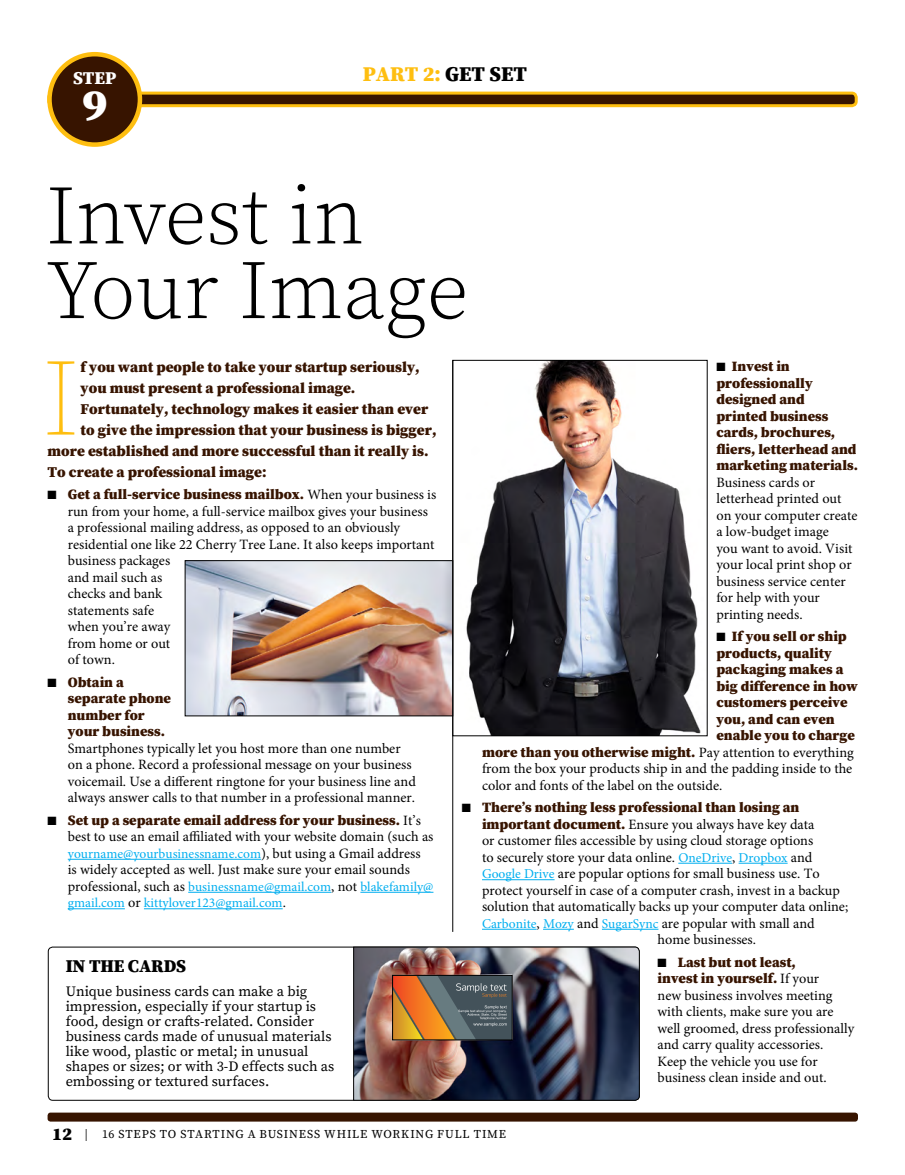
<style>
.page{position:relative;width:905px;height:1175px;background:#fff}
.page>*{position:absolute;margin:0;border:0;box-sizing:border-box;transform-origin:0 0}
.t1{font:200 108px "Source Serif Pro";color:#febe10}
.t2{font:300 82.95px/74.7px "Source Serif Pro";color:#000}
.t3{font:900 45px "Source Serif Pro";color:#fff}
.t4{font:900 21px "Source Serif Pro";color:#febe10}
.t5{font:900 18px "Source Serif Pro";letter-spacing:-.005em;color:#000}
.t6{font:900 18px "Source Serif Pro";color:#fff}
.t7{font:900 15px "Source Serif Pro";color:#371400}
.t8{font:14.25px/16.5px "Minion Pro";color:#000}
.t9{font:900 14.25px/16.5px "Source Serif Pro";color:#371400}
.t10{font:14.25px/15px "Source Serif Pro";color:#000}
.t11{font:13.5px/16.5px "Minion Pro";color:#00aeef}
.t12{font:12px "Source Serif Pro";letter-spacing:.07em;color:#000}
.t13{font:12px "Zapf Dingbats ITC";color:#000}
.s1{color:#000}
.s2{font-family:"Minion Pro";font-weight:400;color:#000}
.s3{font-size:14.25px;color:#000}
.s4{font-family:"Source Serif Pro";font-weight:900;color:#371400}
.s5{font-size:13.5px;color:#00aeef}
.s6{font-weight:900;font-size:18px}
</style>
<div class="page">
<hr style="left:68px;top:859px;width:193px;height:1px;background:#00aeef">
<hr style="left:188px;top:892px;width:143px;height:1px;background:#00aeef">
<hr style="left:360px;top:892px;width:73px;height:1px;background:#00aeef">
<hr style="left:68px;top:908px;width:57px;height:1px;background:#00aeef">
<hr style="left:144px;top:908px;width:139px;height:1px;background:#00aeef">
<hr style="left:678px;top:862px;width:54px;height:1px;background:#00aeef">
<hr style="left:738px;top:862px;width:49px;height:1px;background:#00aeef">
<hr style="left:482px;top:879px;width:72px;height:1px;background:#00aeef">
<hr style="left:482px;top:928px;width:54px;height:1px;background:#00aeef">
<hr style="left:543px;top:928px;width:31px;height:1px;background:#00aeef">
<hr style="left:602px;top:928px;width:56px;height:1px;background:#00aeef">
<img style="left:466px;top:362px;width:235px;height:372px">
<div style="left:452px;top:360px;width:255px;height:376px;border:1px solid #000"></div>
<img style="left:353px;top:946px;width:286px;height:154px">
<div style="left:392px;top:975px;width:120px;height:64px;background:#43525a"></div>
<svg style="left:394px;top:977px;width:113px;height:61px"></svg>
<div style="left:392px;top:975px;width:120px;height:65px;border:1px solid #000"></div>
<div style="left:48px;top:1112px;width:810px;height:9px;background:#371400;border-radius:3px"></div>
<div style="left:49px;top:93px;width:807px;height:13px;background:#371400;border-radius:4px"></div>
<div style="left:47px;top:92px;width:810px;height:15px;border:3px solid #febe10;border-radius:4px"></div>
<div style="left:49px;top:54px;width:91px;height:91px;background:#371400;border-radius:50%"></div>
<div style="left:47px;top:52px;width:95px;height:95px;border:4px solid #febe10;border-radius:50%"></div>
<img style="left:187px;top:562px;width:264px;height:152px">
<div style="left:185px;top:560px;width:268px;height:156px;border:1px solid #000"></div>
<hr style="left:452px;top:360px;width:1px;height:572px;background:#000">
<p class="t6" style="left:73px;top:68px;width:45px">STEP</p>
<h3 class="t3" style="left:82px;top:79px;width:27px">9</h3>
<h3 class="t4" style="left:363px;top:61px;width:166px">PART 2: <span class="s1">GET SET</span></h3>
<h2 class="t2" style="left:46px;top:182px;width:424px">Invest in<br>Your Image</h2>
<h1 class="t1" style="left:41px;top:333px;width:41px">I</h1>
<p class="t7" style="left:81px;top:358px;width:340px">f you want people to take your startup seriously,</p>
<p class="t7" style="left:81px;top:379px;width:276px">you must present a professional image.</p>
<p class="t7" style="left:81px;top:400px;width:349px">Fortunately, technology makes it easier than ever</p>
<p class="t7" style="left:81px;top:421px;width:357px">to give the impression that your business is bigger,</p>
<p class="t7" style="left:48px;top:442px;width:382px">more established and more successful than it really is.</p>
<p class="t7" style="left:48px;top:463px;width:220px">To create a professional image:</p>
<p class="t13" style="left:57px;top:489px;width:5px">■</p>
<p class="t9" style="left:48px;top:486px;width:390px"><span class="s1">■</span> Get a full-service business mailbox. <span class="s2">When your business is</span></p>
<p class="t8" style="left:68px;top:503px;width:368px">run from your home, a full-service mailbox gives your business a professional mailing address, as opposed to an obviously residential one like 22 Cherry Tree Lane. It also keeps important business packages<br>and mail such as<br>checks and bank<br>statements safe<br>when you’re away<br>from home or out<br>of town.</p>
<p class="t13" style="left:57px;top:677px;width:5px">■</p>
<p class="t9" style="left:68px;top:674px;width:105px;text-indent:-20px"><span class="s1">■</span> Obtain a separate phone number for your business.</p>
<p class="t8" style="left:68px;top:740px;width:349px">Smartphones typically let you host more than one number on a phone. Record a professional message on your business voicemail. Use a different ringtone for your business line and always answer calls to that number in a professional manner.</p>
<p class="t13" style="left:57px;top:815px;width:5px">■</p>
<p class="t9" style="left:48px;top:812px;width:375px"><span class="s1">■</span> Set up a separate email address for your business. <span class="s2">It’s</span></p>
<p class="t8" style="left:68px;top:828px;width:367px">best to use an email affiliated with your website domain (such as</p>
<p class="t11" style="left:68px;top:845px;width:354px">yourname@yourbusinessname.com<span class="s3">), but using a Gmail address</span></p>
<p class="t8" style="left:68px;top:861px;width:343px">is widely accepted as well. Just make sure your email sounds</p>
<p class="t11" style="left:68px;top:878px;width:367px"><span class="s3">professional, such as</span> businessname@gmail.com<span class="s3">, not</span> blakefamily@ gmail.com <span class="s3">or</span> kittylover123@gmail.com<span class="s3">.</span></p>
<p class="t5" style="left:66px;top:955px;width:122px">IN THE CARDS</p>
<p class="t10" style="left:66px;top:984px;width:270px">Unique business cards can make a big impression, especially if your startup is food, design or crafts-related. Consider business cards made of unusual materials like wood, plastic or metal; in unusual shapes or sizes; or with 3-D effects such as embossing or textured surfaces.</p>
<p class="t9" style="left:716px;top:358px;width:143px"><span class="s1">■</span> Invest in professionally designed and printed business cards, brochures, fliers, letterhead and marketing materials.</p>
<p class="t8" style="left:716px;top:474px;width:143px">Business cards or letterhead printed out on your computer create a low-budget image<br>you want to avoid. Visit your local print shop or business service center for help with your printing needs.</p>
<p class="t13" style="left:725px;top:631px;width:5px">■</p>
<p class="t13" style="left:725px;top:361px;width:5px">■</p>
<p class="t9" style="left:716px;top:628px;width:132px"><span class="s1">■</span> If you sell or ship</p>
<p class="t9" style="left:716px;top:645px;width:117px">products, quality</p>
<p class="t9" style="left:716px;top:661px;width:128px">packaging makes a</p>
<p class="t9" style="left:716px;top:678px;width:143px">big difference in how</p>
<p class="t9" style="left:716px;top:694px;width:133px">customers perceive</p>
<p class="t9" style="left:716px;top:711px;width:120px">you, and can even</p>
<p class="t9" style="left:716px;top:727px;width:140px">enable you to charge</p>
<p class="t9" style="left:482px;top:744px;width:373px">more than you otherwise might. <span class="s2">Pay attention to everything</span></p>
<p class="t8" style="left:482px;top:760px;width:372px">from the box your products ship in and the padding inside to the color and fonts of the label on the outside.</p>
<p class="t9" style="left:462px;top:799px;width:339px"><span class="s1">■</span> There’s nothing less professional than losing an</p>
<p class="t8" style="left:482px;top:816px;width:334px"><span class="s4">important document.</span> Ensure you always have key data</p>
<p class="t8" style="left:482px;top:832px;width:333px">or customer files accessible by using cloud storage options</p>
<p class="t8" style="left:482px;top:849px;width:332px">to securely store your data online. <span class="s5">OneDrive</span>, <span class="s5">Dropbox</span> and</p>
<p class="t8" style="left:482px;top:865px;width:339px"><span class="s5">Google Drive</span> are popular options for small business use. To</p>
<p class="t8" style="left:482px;top:882px;width:359px">protect yourself in case of a computer crash, invest in a backup</p>
<p class="t8" style="left:482px;top:898px;width:368px">solution that automatically backs up your computer data online;</p>
<p class="t8" style="left:482px;top:915px;width:334px"><span class="s5">Carbonite</span>, <span class="s5">Mozy</span> and <span class="s5">SugarSync</span> are popular with small and</p>
<p class="t8" style="left:657px;top:931px;width:100px">home businesses.</p>
<p class="t13" style="left:666px;top:957px;width:5px">■</p>
<p class="t13" style="left:471px;top:802px;width:5px">■</p>
<p class="t9" style="left:657px;top:954px;width:163px"><span class="s1">■</span> Last but not least, invest in yourself. <span class="s2">If your</span></p>
<p class="t8" style="left:657px;top:987px;width:198px">new business involves meeting with clients, make sure you are well groomed, dress professionally and carry quality accessories.<br>Keep the vehicle you use for business clean inside and out.</p>
<p class="t12" style="left:52px;top:1127px;width:455px"><span class="s6">12</span> | 16 STEPS TO STARTING A BUSINESS WHILE WORKING FULL TIME</p>
</div>
